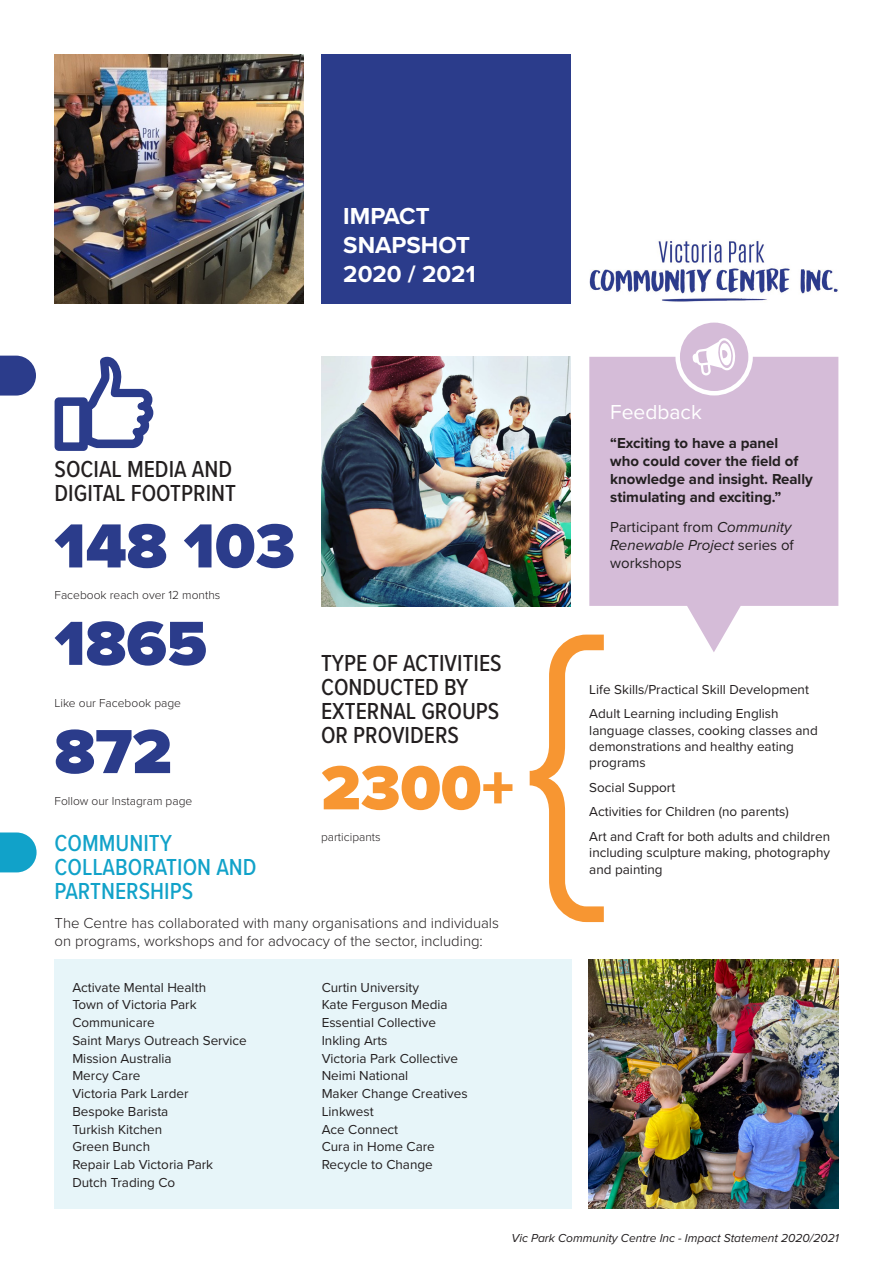
<style>
.page{position:relative;width:893px;height:1263px;background:#fff}
.page>*{position:absolute;margin:0;border:0;box-sizing:border-box;transform-origin:0 0}
.t1{font:900 64.5px "Proxima Nova";color:#2b3c8b}
.t2{font:900 64.5px "Proxima Nova";color:#f79632}
.t3{font:500 24px/24px "Proxima Nova Cond";color:#231f20}
.t4{font:500 24px/24px "Proxima Nova Cond";color:#11a2c9}
.t5{font:700 24px/28.8px "Proxima Nova";color:#fff}
.t6{font:21px "Proxima Nova";color:#fff}
.t7{font:300 15px/18px "Proxima Nova";color:#231f20}
.t8{font:700 15px/18px "Proxima Nova";color:#231f20}
.t9{font:15px/18px "Proxima Nova";color:#231f20}
.t10{font:13.5px/16.2px "Proxima Nova";color:#231f20}
.t11{font:300 12px "Proxima Nova";color:#231f20}
.t12{font:italic 12px "Proxima Nova";color:#231f20}
.s1{font-style:italic}
</style>
<div class="page">
<div style="left:54px;top:959px;width:517px;height:250px;background:#e7f5f9"></div>
<img style="left:54px;top:54px;width:250px;height:250px">
<img style="left:321px;top:357px;width:250px;height:249px">
<img style="left:589px;top:959px;width:249px;height:250px">
<div style="left:322px;top:54px;width:249px;height:250px;background:#2b3c8b"></div>
<img style="left:589px;top:241px;width:249px;height:61px">
<svg style="left:589px;top:357px;width:249px;height:295px;background:#dbc5dd"></svg>
<svg style="left:678px;top:320px;width:73px;height:73px;background:#dac5dd"></svg>
<div style="left:675px;top:318px;width:78px;height:77px;border:4px solid #fff;border-radius:50%"></div>
<svg style="left:692px;top:338px;width:43px;height:37px"></svg>
<svg style="left:0;top:356px;width:36px;height:40px"></svg>
<svg style="left:0;top:832px;width:37px;height:40px"></svg>
<svg style="left:530px;top:635px;width:74px;height:287px"></svg>
<svg style="left:55px;top:356px;width:99px;height:95px"></svg>
<p class="t5" style="left:343px;top:201px;width:134px">IMPACT<br>SNAPSHOT<br>2020 / 2021</p>
<p class="t3" style="left:55px;top:457px;width:183px">SOCIAL MEDIA AND<br>DIGITAL FOOTPRINT</p>
<p class="t1" style="left:55px;top:498px;width:242px">148 103</p>
<p class="t11" style="left:55px;top:586px;width:167px">Facebook reach over 12 months</p>
<p class="t1" style="left:55px;top:595px;width:154px">1865</p>
<p class="t11" style="left:55px;top:694px;width:128px">Like our Facebook page</p>
<p class="t1" style="left:55px;top:703px;width:119px">872</p>
<p class="t11" style="left:55px;top:791px;width:139px">Follow our Instagram page</p>
<p class="t3" style="left:321px;top:650px;width:182px">TYPE OF ACTIVITIES<br>CONDUCTED BY<br>EXTERNAL GROUPS</p>
<p class="t3" style="left:321px;top:722px;width:139px">OR PROVIDERS</p>
<p class="t2" style="left:321px;top:740px;width:195px">2300+</p>
<p class="t11" style="left:321px;top:828px;width:61px">participants</p>
<p class="t4" style="left:55px;top:831px;width:204px">COMMUNITY<br>COLLABORATION AND<br>PARTNERSHIPS</p>
<p class="t7" style="left:55px;top:913px;width:446px">The Centre has collaborated with many organisations and individuals on programs, workshops and for advocacy of the sector, including:</p>
<p class="t10" style="left:72px;top:978px;width:135px">Activate Mental Health</p>
<p class="t10" style="left:72px;top:996px;width:126px">Town of Victoria Park</p>
<p class="t10" style="left:72px;top:1014px;width:84px">Communicare</p>
<p class="t10" style="left:72px;top:1031px;width:176px">Saint Marys Outreach Service</p>
<p class="t10" style="left:72px;top:1049px;width:101px">Mission Australia</p>
<p class="t10" style="left:72px;top:1067px;width:70px">Mercy Care</p>
<p class="t10" style="left:72px;top:1085px;width:118px">Victoria Park Larder</p>
<p class="t10" style="left:72px;top:1102px;width:98px">Bespoke Barista</p>
<p class="t10" style="left:72px;top:1120px;width:91px">Turkish Kitchen</p>
<p class="t10" style="left:72px;top:1138px;width:79px">Green Bunch</p>
<p class="t10" style="left:72px;top:1156px;width:142px">Repair Lab Victoria Park</p>
<p class="t10" style="left:72px;top:1173px;width:104px">Dutch Trading Co</p>
<p class="t10" style="left:322px;top:978px;width:99px">Curtin University</p>
<p class="t10" style="left:322px;top:996px;width:128px">Kate Ferguson Media</p>
<p class="t10" style="left:322px;top:1014px;width:116px">Essential Collective</p>
<p class="t10" style="left:322px;top:1031px;width:67px">Inkling Arts</p>
<p class="t10" style="left:322px;top:1049px;width:138px">Victoria Park Collective</p>
<p class="t10" style="left:322px;top:1067px;width:88px">Neimi National</p>
<p class="t10" style="left:322px;top:1085px;width:147px">Maker Change Creatives</p>
<p class="t10" style="left:322px;top:1102px;width:54px">Linkwest</p>
<p class="t10" style="left:322px;top:1120px;width:78px">Ace Connect</p>
<p class="t10" style="left:322px;top:1138px;width:115px">Cura in Home Care</p>
<p class="t10" style="left:322px;top:1156px;width:113px">Recycle to Change</p>
<p class="t6" style="left:610px;top:397px;width:93px">Feedback</p>
<p class="t8" style="left:610px;top:433px;width:204px">“Exciting to have a panel<br>who could cover the field of knowledge and insight. Really stimulating and exciting.”</p>
<p class="t9" style="left:610px;top:518px;width:185px">Participant from <span class="s1">Community<br>Renewable Project</span> series of workshops</p>
<p class="t10" style="left:589px;top:680px;width:221px">Life Skills/Practical Skill Development</p>
<p class="t10" style="left:589px;top:705px;width:230px">Adult Learning including English language classes, cooking classes and demonstrations and healthy eating programs</p>
<p class="t10" style="left:589px;top:778px;width:87px">Social Support</p>
<p class="t10" style="left:589px;top:803px;width:201px">Activities for Children (no parents)</p>
<p class="t10" style="left:589px;top:828px;width:242px;text-align:justify">Art and Craft for both adults and children including sculpture making, photography and painting</p>
<p class="t12" style="left:511px;top:1229px;width:329px">Vic Park Community Centre Inc - Impact Statement 2020/2021</p>
</div>
